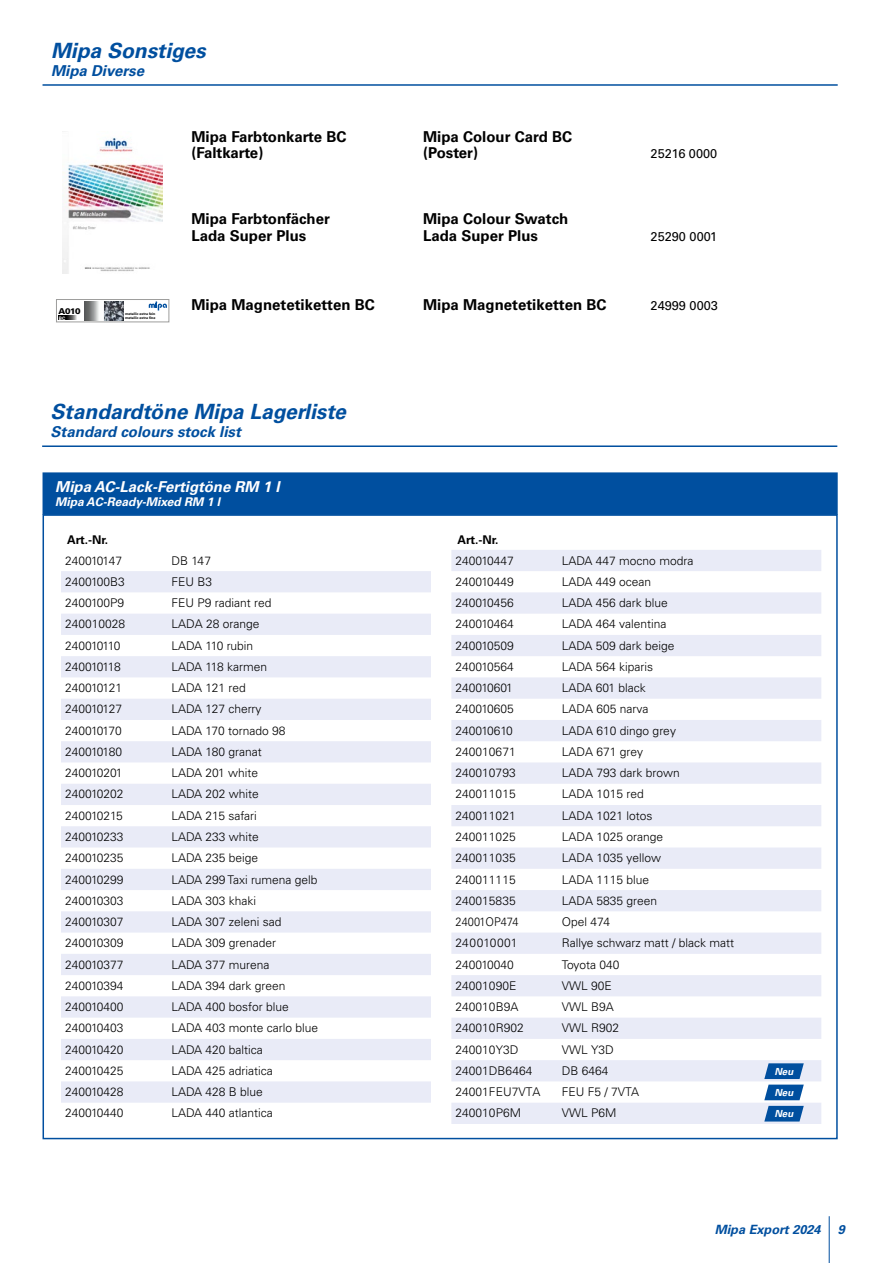
<style>
.page{position:relative;width:893px;height:1263px;background:#fff}
.page>*{position:absolute;margin:0;border:0;box-sizing:border-box;transform-origin:0 0}
.t1{font:italic 700 21px "Univers LT Pro 65";color:#004f9f}
.t2{font:700 15px/16.5px "Univers LT Pro 65";color:#000}
.t3{font:italic 700 15px "Univers LT Pro 65";color:#004f9f}
.t4{font:italic 700 15px "Univers LT Pro 65";color:#fff}
.t5{font:12.75px "Univers LT Pro 55 Roman";color:#000}
.t6{font:italic 700 12.75px "Univers LT Pro 65";color:#004f9f}
.t7{font:300 12px "Univers LT Pro 45";color:#000}
.t8{font:300 12px "Univers LT Pro 45";letter-spacing:-.025em;color:#000}
.t9{font:italic 700 12px "Univers LT Pro 65";color:#fff}
.t10{font:700 12px "Univers LT Pro 65";color:#000}
.t11{font:300 12px "Univers LT Pro 45";color:#000;scale:.92 1}
.t12{font:300 12px "Univers LT Pro 45";letter-spacing:-.075em;color:#000}
.t13{font:300 12px "Univers LT Pro 45";letter-spacing:-.055em;color:#000}
.t14{font:300 12px "Univers LT Pro 45";letter-spacing:-.035em;color:#000}
.t15{font:300 12px "Univers LT Pro 45";letter-spacing:.02em;color:#000}
.t16{font:italic 700 9.75px/21.3px "Univers LT Pro 65";color:#fff;text-align:justify}
.t17{font:900 8.1px "Univers LT Pro 75";color:#000}
.t18{font:700 4.65px "Univers LT Pro 65";color:#fff}
.t19{font:700 3.45px/4.2px "Univers LT Pro 65";color:#000}
</style>
<div class="page">
<hr style="left:829px;top:1216px;width:1px;height:47px;background:#004f9f">
<hr style="left:43px;top:84px;width:795px;height:2px;background:#004f9f">
<img style="left:63px;top:137px;width:100px;height:136px">
<svg style="left:149px;top:301px;width:18px;height:9px"></svg>
<img style="left:84px;top:301px;width:39px;height:19px">
<svg style="left:58px;top:316px;width:19px;height:3px"></svg>
<div style="left:56px;top:299px;width:113px;height:23px;border:1px solid #9d9d9c"></div>
<hr style="left:42px;top:445px;width:795px;height:2px;background:#004f9f">
<div style="left:43px;top:472px;width:795px;height:43px;background:#004f9f"></div>
<svg style="left:42px;top:514px;width:796px;height:626px"></svg>
<svg style="left:764px;top:1063px;width:40px;height:37px"></svg>
<svg style="left:764px;top:1106px;width:40px;height:15px"></svg>
<h1 class="t1" style="left:51px;top:38px;width:156px">Mipa Sonstiges</h1>
<p class="t3" style="left:51px;top:62px;width:95px">Mipa Diverse</p>
<p class="t2" style="left:191px;top:128px;width:156px">Mipa Farbtonkarte BC (Faltkarte)</p>
<p class="t2" style="left:191px;top:211px;width:140px">Mipa Farbtonfächer<br>Lada Super Plus</p>
<p class="t2" style="left:423px;top:128px;width:150px">Mipa Colour Card BC (Poster)</p>
<p class="t2" style="left:423px;top:211px;width:147px">Mipa Colour Swatch<br>Lada Super Plus</p>
<p class="t5" style="left:651px;top:146px;width:68px">25216 0000</p>
<p class="t5" style="left:651px;top:229px;width:68px">25290 0001</p>
<p class="t17" style="left:58px;top:306px;width:24px">A010</p>
<p class="t18" style="left:59px;top:315px;width:8px">BC</p>
<p class="t19" style="left:125px;top:312px;width:32px">metallic extra fein metallic extra fine</p>
<p class="t2" style="left:191px;top:297px;width:185px">Mipa Magnetetiketten BC</p>
<p class="t2" style="left:423px;top:297px;width:185px">Mipa Magnetetiketten BC</p>
<p class="t5" style="left:651px;top:298px;width:69px">24999 0003</p>
<h1 class="t1" style="left:51px;top:399px;width:297px">Standardtöne Mipa Lagerliste</h1>
<p class="t3" style="left:51px;top:423px;width:192px">Standard colours stock list</p>
<p class="t4" style="left:55px;top:478px;width:226px">Mipa AC-Lack-Fertigtöne RM 1 l</p>
<p class="t9" style="left:55px;top:495px;width:166px">Mipa AC-Ready-Mixed RM 1 l</p>
<p class="t10" style="left:67px;top:532px;width:43px">Art.-Nr.</p>
<p class="t8" style="left:65px;top:553px;width:58px">240010147</p>
<p class="t7" style="left:172px;top:553px;width:41px">DB 147</p>
<p class="t7" style="left:65px;top:574px;width:61px">2400100B3</p>
<p class="t7" style="left:172px;top:574px;width:42px">FEU B3</p>
<p class="t7" style="left:65px;top:595px;width:60px">2400100P9</p>
<p class="t7" style="left:172px;top:595px;width:102px">FEU P9 radiant red</p>
<p class="t7" style="left:65px;top:617px;width:62px">240010028</p>
<p class="t7" style="left:172px;top:617px;width:90px">LADA 28 orange</p>
<p class="t12" style="left:65px;top:638px;width:57px">240010110</p>
<p class="t7" style="left:172px;top:638px;width:83px">LADA 110 rubin</p>
<p class="t13" style="left:65px;top:659px;width:57px">240010118</p>
<p class="t7" style="left:172px;top:659px;width:97px">LADA 118 karmen</p>
<p class="t8" style="left:65px;top:681px;width:58px">240010121</p>
<p class="t7" style="left:172px;top:681px;width:76px">LADA 121 red</p>
<p class="t8" style="left:65px;top:702px;width:58px">240010127</p>
<p class="t7" style="left:172px;top:702px;width:91px">LADA 127 cherry</p>
<p class="t14" style="left:65px;top:723px;width:58px">240010170</p>
<p class="t7" style="left:172px;top:723px;width:115px">LADA 170 tornado 98</p>
<p class="t7" style="left:65px;top:744px;width:58px">240010180</p>
<p class="t7" style="left:172px;top:744px;width:92px">LADA 180 granat</p>
<p class="t7" style="left:65px;top:766px;width:59px">240010201</p>
<p class="t7" style="left:172px;top:766px;width:88px">LADA 201 white</p>
<p class="t7" style="left:65px;top:787px;width:60px">240010202</p>
<p class="t7" style="left:172px;top:787px;width:89px">LADA 202 white</p>
<p class="t7" style="left:65px;top:808px;width:59px">240010215</p>
<p class="t7" style="left:172px;top:808px;width:87px">LADA 215 safari</p>
<p class="t7" style="left:65px;top:829px;width:60px">240010233</p>
<p class="t7" style="left:172px;top:829px;width:89px">LADA 233 white</p>
<p class="t7" style="left:65px;top:851px;width:60px">240010235</p>
<p class="t7" style="left:172px;top:851px;width:88px">LADA 235 beige</p>
<p class="t7" style="left:65px;top:872px;width:60px">240010299</p>
<p class="t7" style="left:172px;top:872px;width:148px">LADA 299 Taxi rumena gelb</p>
<p class="t7" style="left:65px;top:893px;width:60px">240010303</p>
<p class="t7" style="left:172px;top:893px;width:86px">LADA 303 khaki</p>
<p class="t7" style="left:65px;top:914px;width:60px">240010307</p>
<p class="t7" style="left:172px;top:914px;width:111px">LADA 307 zeleni sad</p>
<p class="t7" style="left:65px;top:936px;width:60px">240010309</p>
<p class="t7" style="left:172px;top:936px;width:106px">LADA 309 grenader</p>
<p class="t7" style="left:65px;top:957px;width:60px">240010377</p>
<p class="t7" style="left:172px;top:957px;width:100px">LADA 377 murena</p>
<p class="t7" style="left:65px;top:978px;width:60px">240010394</p>
<p class="t7" style="left:172px;top:978px;width:116px">LADA 394 dark green</p>
<p class="t7" style="left:65px;top:999px;width:60px">240010400</p>
<p class="t7" style="left:172px;top:999px;width:119px">LADA 400 bosfor blue</p>
<p class="t7" style="left:65px;top:1021px;width:60px">240010403</p>
<p class="t7" style="left:172px;top:1021px;width:148px">LADA 403 monte carlo blue</p>
<p class="t7" style="left:65px;top:1042px;width:60px">240010420</p>
<p class="t7" style="left:172px;top:1042px;width:93px">LADA 420 baltica</p>
<p class="t7" style="left:65px;top:1063px;width:60px">240010425</p>
<p class="t7" style="left:172px;top:1063px;width:103px">LADA 425 adriatica</p>
<p class="t7" style="left:65px;top:1085px;width:60px">240010428</p>
<p class="t7" style="left:172px;top:1085px;width:93px">LADA 428 B blue</p>
<p class="t7" style="left:65px;top:1106px;width:60px">240010440</p>
<p class="t7" style="left:172px;top:1106px;width:103px">LADA 440 atlantica</p>
<p class="t10" style="left:457px;top:532px;width:43px">Art.-Nr.</p>
<p class="t7" style="left:456px;top:553px;width:60px">240010447</p>
<p class="t7" style="left:562px;top:553px;width:133px">LADA 447 mocno modra</p>
<p class="t7" style="left:456px;top:574px;width:60px">240010449</p>
<p class="t7" style="left:562px;top:574px;width:91px">LADA 449 ocean</p>
<p class="t7" style="left:456px;top:595px;width:60px">240010456</p>
<p class="t7" style="left:562px;top:595px;width:108px">LADA 456 dark blue</p>
<p class="t7" style="left:456px;top:617px;width:60px">240010464</p>
<p class="t7" style="left:562px;top:617px;width:106px">LADA 464 valentina</p>
<p class="t7" style="left:456px;top:638px;width:60px">240010509</p>
<p class="t7" style="left:562px;top:638px;width:114px">LADA 509 dark beige</p>
<p class="t7" style="left:456px;top:659px;width:60px">240010564</p>
<p class="t7" style="left:562px;top:659px;width:93px">LADA 564 kiparis</p>
<p class="t7" style="left:456px;top:681px;width:59px">240010601</p>
<p class="t7" style="left:562px;top:681px;width:85px">LADA 601 black</p>
<p class="t7" style="left:456px;top:702px;width:60px">240010605</p>
<p class="t7" style="left:562px;top:702px;width:88px">LADA 605 narva</p>
<p class="t7" style="left:456px;top:723px;width:59px">240010610</p>
<p class="t7" style="left:562px;top:723px;width:116px">LADA 610 dingo grey</p>
<p class="t7" style="left:456px;top:744px;width:62px">240010671</p>
<p class="t7" style="left:562px;top:744px;width:83px">LADA 671 grey</p>
<p class="t7" style="left:456px;top:766px;width:62px">240010793</p>
<p class="t7" style="left:562px;top:766px;width:120px">LADA 793 dark brown</p>
<p class="t7" style="left:456px;top:787px;width:62px">240011015</p>
<p class="t7" style="left:562px;top:787px;width:84px">LADA 1015 red</p>
<p class="t7" style="left:456px;top:808px;width:62px">240011021</p>
<p class="t7" style="left:562px;top:808px;width:92px">LADA 1021 lotos</p>
<p class="t7" style="left:456px;top:829px;width:62px">240011025</p>
<p class="t7" style="left:562px;top:829px;width:103px">LADA 1025 orange</p>
<p class="t7" style="left:456px;top:851px;width:62px">240011035</p>
<p class="t7" style="left:562px;top:851px;width:101px">LADA 1035 yellow</p>
<p class="t7" style="left:456px;top:872px;width:62px">240011115</p>
<p class="t7" style="left:562px;top:872px;width:89px">LADA 1115 blue</p>
<p class="t7" style="left:456px;top:893px;width:62px">240015835</p>
<p class="t7" style="left:562px;top:893px;width:97px">LADA 5835 green</p>
<p class="t11" style="left:456px;top:914px;width:70px">24001OP474</p>
<p class="t7" style="left:562px;top:914px;width:50px">Opel 474</p>
<p class="t15" style="left:456px;top:936px;width:63px">240010001</p>
<p class="t7" style="left:562px;top:936px;width:174px">Rallye schwarz matt / black matt</p>
<p class="t7" style="left:456px;top:957px;width:60px">240010040</p>
<p class="t7" style="left:562px;top:957px;width:59px">Toyota 040</p>
<p class="t7" style="left:456px;top:978px;width:62px">24001090E</p>
<p class="t7" style="left:562px;top:978px;width:52px">VWL 90E</p>
<p class="t7" style="left:456px;top:999px;width:64px">240010B9A</p>
<p class="t7" style="left:562px;top:999px;width:54px">VWL B9A</p>
<p class="t7" style="left:456px;top:1021px;width:70px">240010R902</p>
<p class="t7" style="left:562px;top:1021px;width:59px">VWL R902</p>
<p class="t7" style="left:456px;top:1042px;width:64px">240010Y3D</p>
<p class="t7" style="left:562px;top:1042px;width:54px">VWL Y3D</p>
<p class="t7" style="left:456px;top:1063px;width:78px">24001DB6464</p>
<p class="t7" style="left:562px;top:1063px;width:48px">DB 6464</p>
<p class="t7" style="left:456px;top:1084px;width:86px">24001FEU7VTA</p>
<p class="t7" style="left:562px;top:1084px;width:79px">FEU F5 / 7VTA</p>
<p class="t7" style="left:456px;top:1106px;width:67px">240010P6M</p>
<p class="t7" style="left:562px;top:1106px;width:56px">VWL P6M</p>
<p class="t16" style="left:774px;top:1061px;width:20px">Neu Neu Neu</p>
<p class="t6" style="left:715px;top:1222px;width:108px">Mipa Export 2024</p>
<p class="t6" style="left:838px;top:1222px;width:9px">9</p>
</div>
